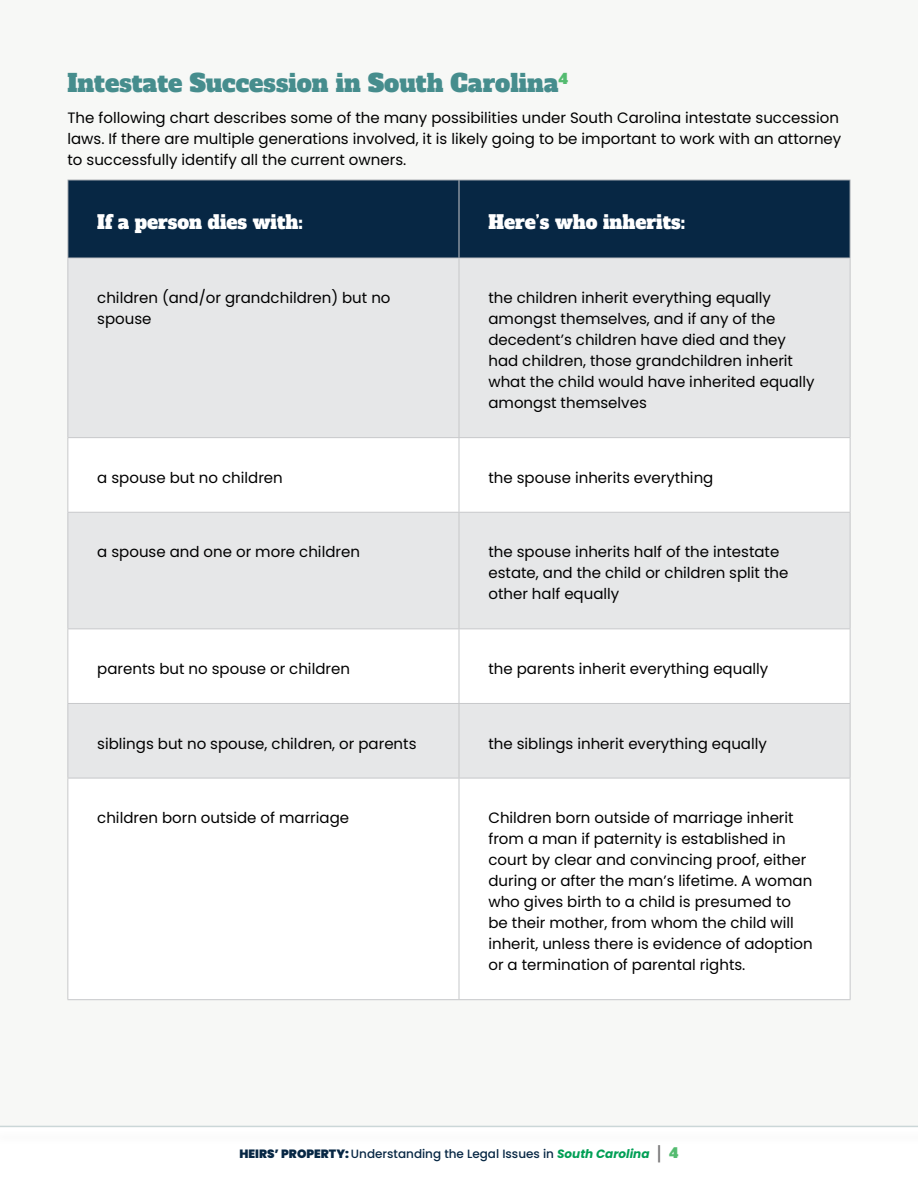
<style>
.page{position:relative;width:918px;height:1188px;background:#f7f8f6}
.page>*{position:absolute;margin:0;border:0;box-sizing:border-box;transform-origin:0 0}
.t1{font:24px "Alfa Slab One";color:#468d8d}
.t2{font:18.6px "Alfa Slab One";color:#fff}
.t3{font:15px/21px "Poppins";color:#000}
.t4{font:500 12px "Poppins";color:#072744}
.s1{font-weight:900}
.s2{font-weight:700;font-style:italic;color:#009f55}
.s3{font-family:"Alfa Slab One";font-weight:400;font-size:13.5px;color:#767576}
.s4{font-family:"Alfa Slab One";font-weight:400;font-size:13.5px;color:#54bb70}
</style>
<div class="page">
<div style="left:68px;top:181px;width:782px;height:77px;background:#072744"></div>
<div style="left:68px;top:259px;width:782px;height:178px;background:#e6e7e8"></div>
<svg style="left:68px;top:438px;width:782px;height:561px;fill:#fff"></svg>
<hr style="left:68px;top:180px;width:391px;height:1px;background:#c7c8ca">
<hr style="left:67px;top:180px;width:1px;height:78px;background:#c7c8ca">
<hr style="left:459px;top:180px;width:391px;height:1px;background:#c7c8ca">
<hr style="left:459px;top:180px;width:1px;height:78px;background:#c7c8ca">
<hr style="left:850px;top:180px;width:1px;height:78px;background:#c7c8ca">
<hr style="left:68px;top:258px;width:391px;height:1px;background:#c7c8ca">
<hr style="left:67px;top:258px;width:1px;height:179px;background:#c7c8ca">
<hr style="left:459px;top:258px;width:391px;height:1px;background:#c7c8ca">
<hr style="left:459px;top:258px;width:1px;height:179px;background:#c7c8ca">
<hr style="left:850px;top:258px;width:1px;height:179px;background:#c7c8ca">
<hr style="left:68px;top:437px;width:391px;height:1px;background:#c7c8ca">
<hr style="left:67px;top:438px;width:1px;height:74px;background:#c7c8ca">
<hr style="left:459px;top:437px;width:391px;height:1px;background:#c7c8ca">
<hr style="left:459px;top:438px;width:1px;height:74px;background:#c7c8ca">
<hr style="left:850px;top:438px;width:1px;height:74px;background:#c7c8ca">
<hr style="left:68px;top:512px;width:391px;height:1px;background:#c7c8ca">
<hr style="left:67px;top:513px;width:1px;height:116px;background:#c7c8ca">
<hr style="left:459px;top:512px;width:391px;height:1px;background:#c7c8ca">
<hr style="left:459px;top:513px;width:1px;height:116px;background:#c7c8ca">
<hr style="left:850px;top:513px;width:1px;height:116px;background:#c7c8ca">
<hr style="left:68px;top:629px;width:391px;height:1px;background:#c7c8ca">
<hr style="left:67px;top:629px;width:1px;height:74px;background:#c7c8ca">
<hr style="left:459px;top:629px;width:391px;height:1px;background:#c7c8ca">
<hr style="left:459px;top:629px;width:1px;height:74px;background:#c7c8ca">
<hr style="left:850px;top:629px;width:1px;height:74px;background:#c7c8ca">
<hr style="left:68px;top:703px;width:391px;height:1px;background:#c7c8ca">
<hr style="left:67px;top:704px;width:1px;height:74px;background:#c7c8ca">
<hr style="left:459px;top:703px;width:391px;height:1px;background:#c7c8ca">
<hr style="left:459px;top:704px;width:1px;height:74px;background:#c7c8ca">
<hr style="left:850px;top:704px;width:1px;height:74px;background:#c7c8ca">
<hr style="left:68px;top:778px;width:391px;height:1px;background:#c7c8ca">
<hr style="left:67px;top:778px;width:1px;height:221px;background:#c7c8ca">
<hr style="left:459px;top:778px;width:391px;height:1px;background:#c7c8ca">
<hr style="left:459px;top:778px;width:1px;height:221px;background:#c7c8ca">
<hr style="left:850px;top:778px;width:1px;height:221px;background:#c7c8ca">
<hr style="left:68px;top:999px;width:391px;height:1px;background:#c7c8ca">
<hr style="left:459px;top:999px;width:391px;height:1px;background:#c7c8ca">
<div style="left:0;top:1126px;width:918px;height:62px;background:#fff"></div>
<hr style="left:0;top:1126px;width:918px;height:1px;background:#cbd7d8">
<p class="t1" style="left:68px;top:63px;width:502px">Intestate Succession in South Carolina<sup>4</sup></p>
<p class="t3" style="left:68px;top:107px;width:775px">The following chart describes some of the many possibilities under South Carolina intestate succession laws. If there are multiple generations involved, it is likely going to be important to work with an attorney to successfully identify all the current owners.</p>
<p class="t2" style="left:97px;top:206px;width:207px">If a person dies with:</p>
<p class="t2" style="left:488px;top:206px;width:198px">Here’s who inherits:</p>
<p class="t3" style="left:97px;top:288px;width:295px">children (and/or grandchildren) but no spouse</p>
<p class="t3" style="left:488px;top:288px;width:328px">the children inherit everything equally amongst themselves, and if any of the decedent’s children have died and they had children, those grandchildren inherit what the child would have inherited equally amongst themselves</p>
<p class="t3" style="left:97px;top:467px;width:187px">a spouse but no children</p>
<p class="t3" style="left:488px;top:467px;width:226px">the spouse inherits everything</p>
<p class="t3" style="left:97px;top:542px;width:264px">a spouse and one or more children</p>
<p class="t3" style="left:488px;top:542px;width:302px">the spouse inherits half of the intestate estate, and the child or children split the other half equally</p>
<p class="t3" style="left:97px;top:658px;width:254px">parents but no spouse or children</p>
<p class="t3" style="left:488px;top:658px;width:281px">the parents inherit everything equally</p>
<p class="t3" style="left:97px;top:733px;width:321px">siblings but no spouse, children, or parents</p>
<p class="t3" style="left:488px;top:733px;width:280px">the siblings inherit everything equally</p>
<p class="t3" style="left:97px;top:808px;width:253px">children born outside of marriage</p>
<p class="t3" style="left:488px;top:808px;width:326px">Children born outside of marriage inherit from a man if paternity is established in court by clear and convincing proof, either during or after the man’s lifetime. A woman who gives birth to a child is presumed to be their mother, from whom the child will inherit, unless there is evidence of adoption or a termination of parental rights.</p>
<p class="t4" style="left:239px;top:1147px;width:441px"><span class="s1">HEIRS’ PROPERTY:</span> Understanding the Legal Issues in <span class="s2">South Carolina</span> <span class="s3">|</span> <span class="s4">4</span></p>
</div>
